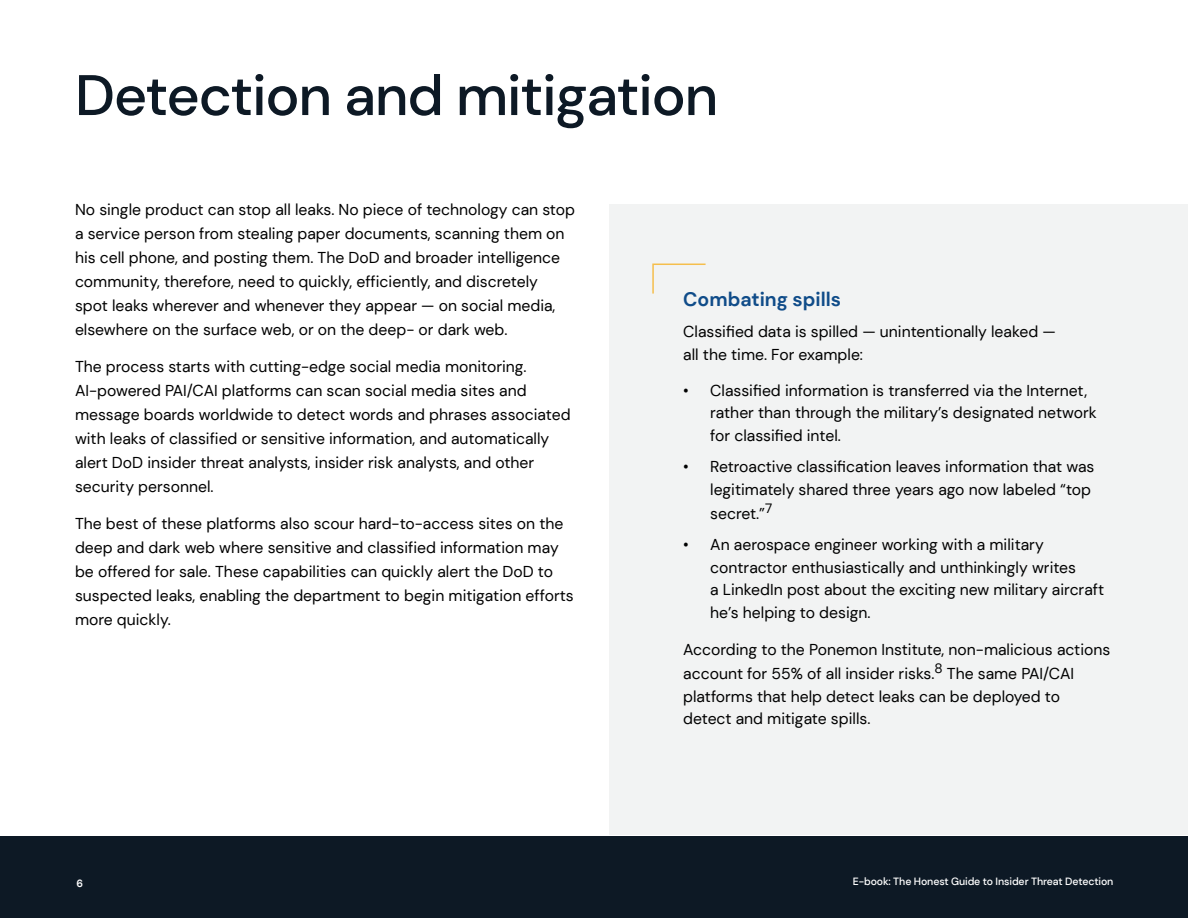
<style>
.page{position:relative;width:1188px;height:918px;background:#fff}
.page>*{position:absolute;margin:0;border:0;box-sizing:border-box;transform-origin:0 0}
.t1{font:500 57px "DM Sans";letter-spacing:-.02em;color:#0d1925}
.t2{font:700 19.5px "DM Sans";color:#104c89}
.Body_copy{font:15.75px/24px "DM Sans";color:#000}
.t3{font:500 10.5px "DM Sans";letter-spacing:-.01em;color:#fff}
.t4{font:700 10.5px "DM Sans";color:#fff}
</style>
<div class="page">
<div style="left:0;top:836px;width:1188px;height:82px;background:#0d1925"></div>
<div style="left:609px;top:205px;width:579px;height:630px;background:#f2f3f3"></div>
<svg style="left:652px;top:263px;width:54px;height:31px"></svg>
<p class="t1" style="left:75px;top:60px;width:645px">Detection and mitigation</p>
<p class="Body_copy" style="left:75px;top:198px;width:502px">No single product can stop all leaks. No piece of technology can stop a service person from stealing paper documents, scanning them on his cell phone, and posting them. The DoD and broader intelligence community, therefore, need to quickly, efficiently, and discretely<br>spot leaks wherever and whenever they appear — on social media, elsewhere on the surface web, or on the deep- or dark web.</p>
<p class="Body_copy" style="left:75px;top:355px;width:497px">The process starts with cutting-edge social media monitoring.<br>AI-powered PAI/CAI platforms can scan social media sites and message boards worldwide to detect words and phrases associated with leaks of classified or sensitive information, and automatically alert DoD insider threat analysts, insider risk analysts, and other security personnel.</p>
<p class="Body_copy" style="left:75px;top:512px;width:500px">The best of these platforms also scour hard-to-access sites on the deep and dark web where sensitive and classified information may be offered for sale. These capabilities can quickly alert the DoD to suspected leaks, enabling the department to begin mitigation efforts more quickly.</p>
<p class="t2" style="left:683px;top:287px;width:159px">Combating spills</p>
<p class="Body_copy" style="left:683px;top:320px;width:374px;line-height:22.5px">Classified data is spilled — unintentionally leaked — all the time. For example:</p>
<p class="Body_copy" style="left:710px;top:379px;width:388px;line-height:22.5px;text-indent:-27px">• Classified information is transferred via the Internet, rather than through the military’s designated network for classified intel.</p>
<p class="Body_copy" style="left:683px;top:455px;width:413px;line-height:22.5px;text-align:right">• Retroactive classification leaves information that was legitimately shared three years ago now labeled “top</p>
<p class="Body_copy" style="left:710px;top:501px;width:64px">secret.”<sup>7</sup></p>
<p class="Body_copy" style="left:710px;top:533px;width:396px;line-height:22.5px;text-indent:-27px">• An aerospace engineer working with a military contractor enthusiastically and unthinkingly writes<br>a LinkedIn post about the exciting new military aircraft he’s helping to design.</p>
<p class="Body_copy" style="left:683px;top:637px;width:429px">According to the Ponemon Institute, non-malicious actions account for 55% of all insider risks.<sup>8</sup> The same PAI/CAI</p>
<p class="Body_copy" style="left:683px;top:685px;width:378px;line-height:22.5px">platforms that help detect leaks can be deployed to detect and mitigate spills.</p>
<p class="t4" style="left:76px;top:877px;width:8px">6</p>
<p class="t3" style="left:853px;top:875px;width:262px">E-book: The Honest Guide to Insider Threat Detection</p>
</div>
